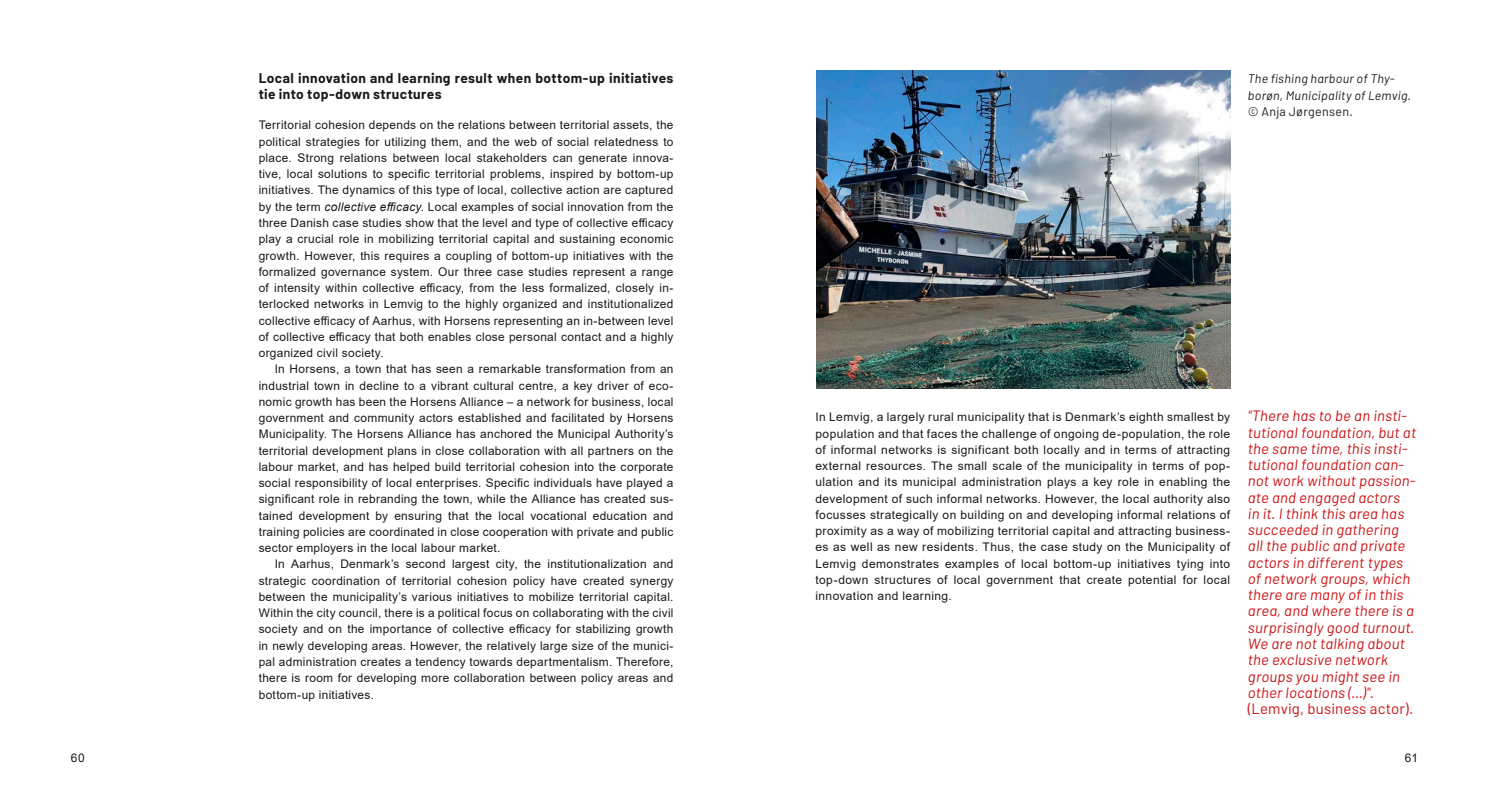
<style>
.page{position:relative;width:1489px;height:798px;background:#fff}
.page>*{position:absolute;margin:0;border:0;box-sizing:border-box;transform-origin:0 0}
.t1{font:italic 15px/16.2px "Barlow";letter-spacing:.01em;color:#cc1316}
.t2{font:15px "Barlow";letter-spacing:.01em;color:#cc1316}
.t3{font:700 13.75px/16.2px "Barlow";letter-spacing:.03em;color:#191918}
.t4{font:italic 12.5px/16.2px "Barlow";letter-spacing:.02em;color:#191918}
.t5{font:12.5px "Barlow";letter-spacing:.025em;color:#191918}
.t6{font:11.88px/16.2px "Arial";letter-spacing:.025em;color:#191918;text-align:justify}
.s1{font-style:italic}
</style>
<div class="page">
<img style="left:816px;top:71px;width:414px;height:317px">
<p class="t3" style="left:259px;top:70px;width:416px">Local innovation and learning result when bottom-up initiatives tie into top-down structures</p>
<p class="t6" style="left:259px;top:117px;width:416px">Territorial cohesion depends on the relations between territorial assets, the political strategies for utilizing them, and the web of social relatedness to place. Strong relations between local stakeholders can generate innova&shy;tive, local solutions to specific territorial problems, inspired by bottom-up initiatives. The dynamics of this type of local, collective action are captured by the term <span class="s1">collective efficacy</span>. Local examples of social innovation from the three Danish case studies show that the level and type of collective efficacy play a crucial role in mobilizing territorial capital and sustaining economic growth. However, this requires a coupling of bottom-up initiatives with the formalized governance system. Our three case studies represent a range of intensity within collective efficacy, from the less formalized, closely in&shy;terlocked networks in Lemvig to the highly organized and institutionalized collective efficacy of Aarhus, with Horsens representing an in-between level of collective efficacy that both enables close personal contact and a highly organized civil society.</p>
<p class="t6" style="left:259px;top:361px;width:416px;text-indent:16px">In Horsens, a town that has seen a remarkable transformation from an industrial town in decline to a vibrant cultural centre, a key driver of eco&shy;nomic growth has been the Horsens Alliance – a network for business, local government and community actors established and facilitated by Horsens Municipality. The Horsens Alliance has anchored the Municipal Authority’s territorial development plans in close collaboration with all partners on the labour market, and has helped build territorial cohesion into the corporate social responsibility of local enterprises. Specific individuals have played a significant role in rebranding the town, while the Alliance has created sus&shy;tained development by ensuring that the local vocational education and training policies are coordinated in close cooperation with private and public sector employers in the local labour market.</p>
<p class="t6" style="left:259px;top:556px;width:416px;text-indent:16px">In Aarhus, Denmark’s second largest city, the institutionalization and strategic coordination of territorial cohesion policy have created synergy between the municipality’s various initiatives to mobilize territorial capital.<br>Within the city council, there is a political focus on collaborating with the civil society and on the importance of collective efficacy for stabilizing growth in newly developing areas. However, the relatively large size of the munici&shy;pal administration creates a tendency towards departmentalism. Therefore, there is room for developing more collaboration between policy areas and bottom-up initiatives.</p>
<p class="t4" style="left:1247px;top:70px;width:165px">The fishing harbour of Thy&shy;borøn, Municipality of Lemvig.</p>
<p class="t5" style="left:1247px;top:104px;width:106px">© Anja Jørgensen.</p>
<p class="t6" style="left:815px;top:408px;width:416px">In Lemvig, a largely rural municipality that is Denmark’s eighth smallest by population and that faces the challenge of ongoing de-population, the role of informal networks is significant both locally and in terms of attracting external resources. The small scale of the municipality in terms of pop&shy;ulation and its municipal administration plays a key role in enabling the development of such informal networks. However, the local authority also focusses strategically on building on and developing informal relations of proximity as a way of mobilizing territorial capital and attracting business&shy;es as well as new residents. Thus, the case study on the Municipality of Lemvig demonstrates examples of local bottom-up initiatives tying into top-down structures of local government that create potential for local innovation and learning.</p>
<p class="t1" style="left:1247px;top:407px;width:170px">"There has to be an insti&shy;tutional foundation, but at the same time, this insti&shy;tutional foundation can&shy;not work without passion&shy;ate and engaged actors<br>in it. I think this area has succeeded in gathering all the public and private actors in different types of network groups, which there are many of in this area, and where there is a surprisingly good turnout.<br>We are not talking about the exclusive network groups you might see in other locations (…)".</p>
<p class="t2" style="left:1247px;top:699px;width:167px">(Lemvig, business actor).</p>
<p class="t6" style="left:71px;top:749px;width:15px">60</p>
<p class="t6" style="left:1404px;top:749px;width:15px">61</p>
</div>
